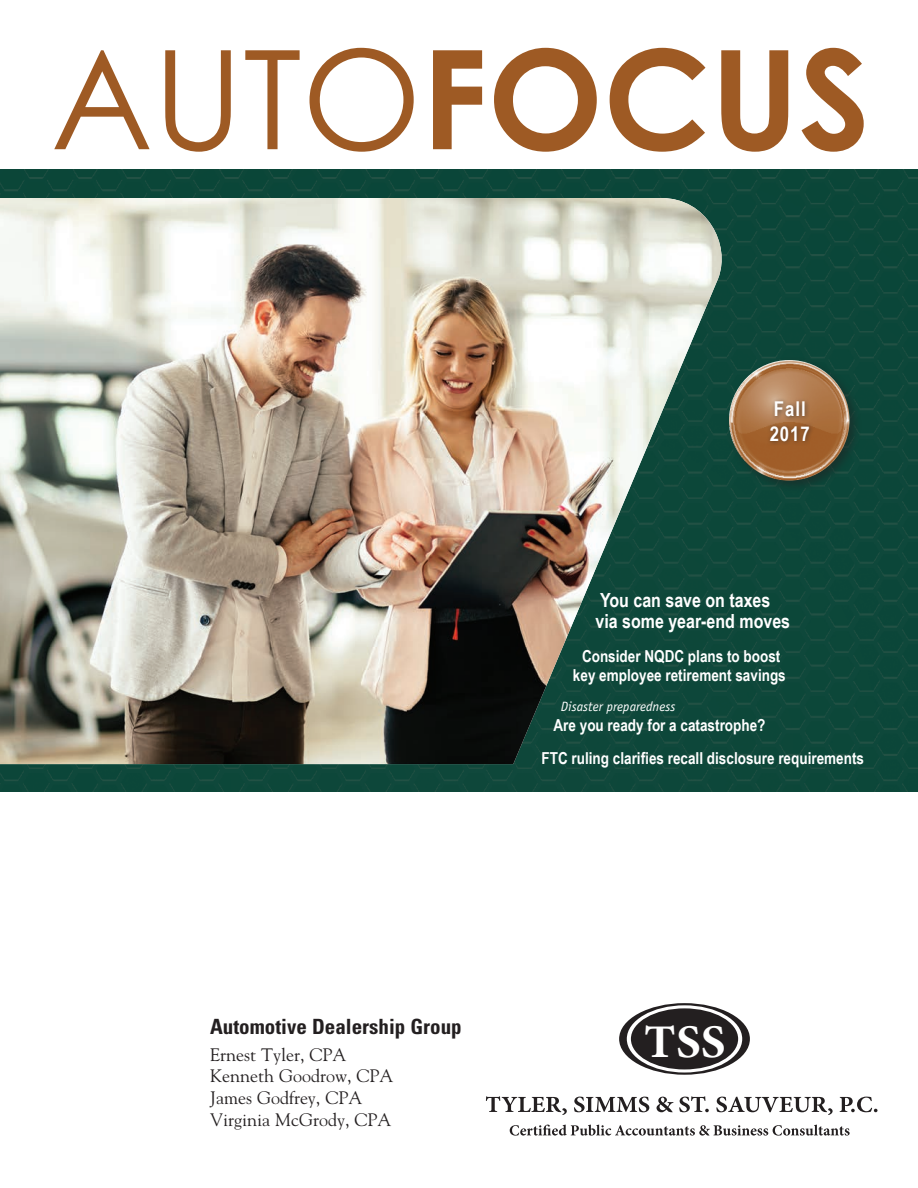
<style>
.page{position:relative;width:918px;height:1188px;background:#fff}
.page>*{position:absolute;margin:0;border:0;box-sizing:border-box;transform-origin:0 0}
.t1{font:700 137.7px "Century Gothic";color:#9e5a24}
.t2{font:700 46.8px "Minion Pro";color:#fff;scale:1.05 1}
.t3{font:700 condensed 21px "Univers LT Std";color:#231f20}
.t4{font:700 20.4px/24.5px "Arial Narrow";letter-spacing:.05em;color:#fff}
.t5{font:700 19.5px/21px "Arial Narrow";color:#fff}
.t6{font:18px/21.8px "Goudy Std";color:#231f20}
.t7{font:700 16.5px/19.8px "Arial Narrow";color:#fff;text-align:center}
.t8{font:italic 13.5px "Officina Sans Std";color:#fff}
.s1{font-weight:400}
</style>
<div class="page">
<img style="left:0;top:169px;width:918px;height:623px">
<img style="left:0;top:198px;width:723px;height:566px">
<div style="left:725px;top:356px;width:137px;height:137px;background:#231f20;opacity:.48"></div>
<img style="left:729px;top:360px;width:121px;height:121px;border-radius:60px">
<div style="left:766px;top:398px;width:49px;height:49px;background:#231f20;opacity:.61"></div>
<svg style="left:619px;top:1003px;width:131px;height:72px"></svg>
<svg style="left:627px;top:1005px;width:115px;height:68px"></svg>
<svg style="left:486px;top:1096px;width:81px;height:19px"></svg>
<svg style="left:574px;top:1097px;width:75px;height:15px"></svg>
<svg style="left:657px;top:1097px;width:16px;height:15px"></svg>
<svg style="left:679px;top:1096px;width:30px;height:16px"></svg>
<svg style="left:716px;top:1097px;width:117px;height:18px"></svg>
<svg style="left:840px;top:1097px;width:38px;height:15px"></svg>
<svg style="left:510px;top:1125px;width:340px;height:11px"></svg>
<div style="left:631px;top:1008px;width:107px;height:61px;background:#231f20;border-radius:50%"></div>
<h1 class="t1" style="left:51px;top:13px;width:821px"><span class="s1">AUTO</span>FOCUS</h1>
<p class="t4" style="left:770px;top:396px;width:42px">Fall<br>2017</p>
<p class="t5" style="left:595px;top:589px;width:196px">You can save on taxes via some year-end moves</p>
<p class="t7" style="left:573px;top:645px;width:214px">Consider NQDC plans to boost key employee retirement savings</p>
<p class="t8" style="left:561px;top:699px;width:116px">Disaster preparedness</p>
<p class="t7" style="left:542px;top:708px;width:324px;line-height:33.3px;text-align:left;text-indent:12px">Are you ready for a catastrophe?<br>FTC ruling clarifies recall disclosure requirements</p>
<p class="t3" style="left:210px;top:1014px;width:253px">Automotive Dealership Group</p>
<p class="t6" style="left:210px;top:1043px;width:185px">Ernest Tyler, CPA<br>Kenneth Goodrow, CPA<br>James Godfrey, CPA<br>Virginia McGrody, CPA</p>
<h2 class="t2" style="left:644px;top:1014px;width:79px">TSS</h2>
</div>
